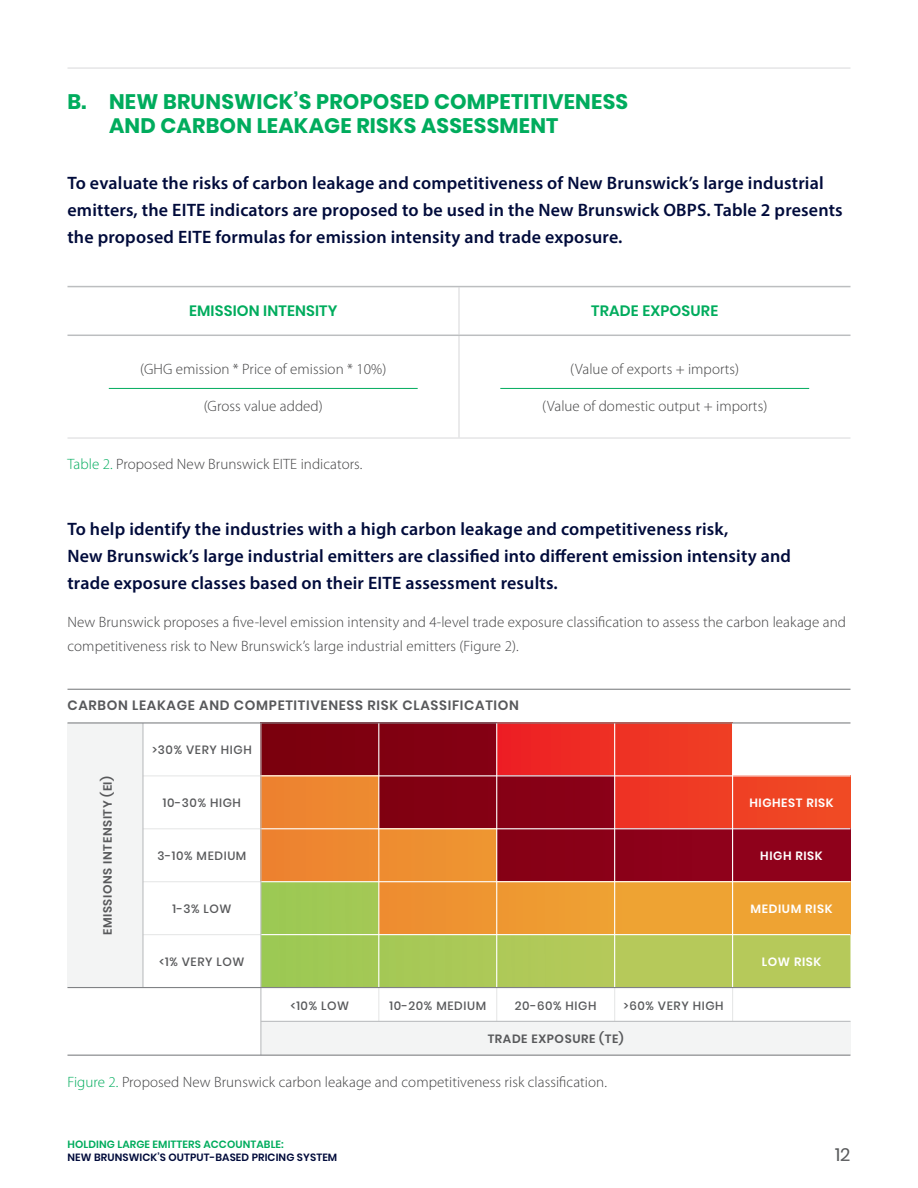
<style>
.page{position:relative;width:918px;height:1188px;background:#fff}
.page>*{position:absolute;margin:0;border:0;box-sizing:border-box;transform-origin:0 0}
.subtitle{font:700 21px/24px "Poppins";letter-spacing:.01em;color:#00ac5d}
.highlight_Blue{font:600 18px/27px "Myriad Pro";letter-spacing:.01em;color:#000b3b}
.t1{font:18px "Poppins";color:#58595b}
.Body{font:300 15px/24px "Myriad Pro";letter-spacing:.005em;color:#414142}
.Small_Subtitle{font:600 15px "Poppins";letter-spacing:.01em;color:#00ac5d}
.t2{font:600 13.5px "Poppins";letter-spacing:.05em;color:#58595b}
.t3{font:500 12px "Poppins";letter-spacing:.05em;color:#58595b}
.t4{font:600 12px "Poppins";letter-spacing:.05em;color:#58595b}
.t5{font:600 12px "Poppins";letter-spacing:.05em;color:#fff}
.t6{font:600 10.5px "Poppins";letter-spacing:.01em;color:#000b3b}
.t7{font:600 10.5px "Poppins";letter-spacing:.01em;color:#00ac5d}
.s1{color:#00ac5d}
</style>
<div class="page">
<div style="left:261px;top:1021px;width:589px;height:34px;background:#f3f4f4"></div>
<div style="left:68px;top:723px;width:75px;height:265px;background:#f3f4f4"></div>
<div style="left:497px;top:723px;width:118px;height:53px;background:#ee2724"></div>
<div style="left:615px;top:723px;width:118px;height:53px;background:#ef3824"></div>
<div style="left:615px;top:776px;width:118px;height:53px;background:#ef3824"></div>
<div style="left:733px;top:776px;width:117px;height:53px;background:#ef4624"></div>
<div style="left:261px;top:723px;width:118px;height:53px;background:#7d000e"></div>
<div style="left:379px;top:723px;width:118px;height:53px;background:#820012"></div>
<div style="left:379px;top:776px;width:118px;height:53px;background:#820012"></div>
<div style="left:497px;top:776px;width:118px;height:53px;background:#880016"></div>
<div style="left:497px;top:829px;width:118px;height:53px;background:#880016"></div>
<div style="left:615px;top:829px;width:118px;height:53px;background:#8e001a"></div>
<div style="left:733px;top:829px;width:117px;height:53px;background:#8f011b"></div>
<div style="left:261px;top:776px;width:118px;height:53px;background:#ed8630"></div>
<div style="left:261px;top:829px;width:118px;height:53px;background:#ed8630"></div>
<div style="left:379px;top:829px;width:118px;height:53px;background:#ee9131"></div>
<svg style="left:261px;top:882px;width:589px;height:105px;background:#c6b74a"></svg>
<hr style="left:143px;top:775px;width:118px;height:1px;background:#e7e8e8">
<hr style="left:143px;top:828px;width:118px;height:1px;background:#e7e8e8">
<hr style="left:143px;top:881px;width:118px;height:1px;background:#e7e8e8">
<hr style="left:143px;top:934px;width:118px;height:1px;background:#e7e8e8">
<hr style="left:261px;top:775px;width:589px;height:1px;background:#fff">
<hr style="left:261px;top:828px;width:589px;height:1px;background:#fff">
<hr style="left:261px;top:881px;width:589px;height:1px;background:#fff">
<hr style="left:261px;top:934px;width:589px;height:1px;background:#fff">
<hr style="left:378px;top:723px;width:1px;height:265px;background:#fff">
<hr style="left:496px;top:723px;width:1px;height:265px;background:#fff">
<hr style="left:614px;top:723px;width:1px;height:265px;background:#fff">
<hr style="left:732px;top:723px;width:1px;height:265px;background:#fff">
<hr style="left:378px;top:988px;width:1px;height:33px;background:#e7e8e8">
<hr style="left:496px;top:988px;width:1px;height:33px;background:#e7e8e8">
<hr style="left:614px;top:988px;width:1px;height:33px;background:#e7e8e8">
<hr style="left:732px;top:988px;width:1px;height:33px;background:#e7e8e8">
<hr style="left:261px;top:1021px;width:589px;height:1px;background:#bcbec0">
<hr style="left:142px;top:723px;width:2px;height:265px;background:#bcbec0">
<hr style="left:260px;top:723px;width:1px;height:332px;background:#bcbec0">
<hr style="left:67px;top:722px;width:783px;height:2px;background:#808285">
<hr style="left:68px;top:689px;width:782px;height:1px;background:#808285">
<hr style="left:68px;top:987px;width:782px;height:1px;background:#808285">
<hr style="left:67px;top:1055px;width:783px;height:1px;background:#808285">
<hr style="left:68px;top:68px;width:782px;height:1px;background:#dcddde">
<hr style="left:68px;top:437px;width:391px;height:2px;background:#dcddde">
<hr style="left:459px;top:437px;width:391px;height:2px;background:#dcddde">
<hr style="left:459px;top:287px;width:1px;height:48px;background:#d6d7d9">
<hr style="left:459px;top:336px;width:1px;height:101px;background:#d6d7d9">
<hr style="left:68px;top:286px;width:391px;height:1px;background:#bcbec0">
<hr style="left:459px;top:286px;width:391px;height:1px;background:#bcbec0">
<hr style="left:68px;top:335px;width:391px;height:1px;background:#bcbec0">
<hr style="left:459px;top:335px;width:391px;height:1px;background:#bcbec0">
<hr style="left:109px;top:388px;width:309px;height:1px;background:#00ac5d">
<hr style="left:500px;top:388px;width:309px;height:1px;background:#00ac5d">
<p class="subtitle" style="left:68px;top:90px;width:20px">B.</p>
<p class="subtitle" style="left:109px;top:90px;width:521px">NEW BRUNSWICK’S PROPOSED COMPETITIVENESS<br>AND CARBON LEAKAGE RISKS ASSESSMENT</p>
<p class="highlight_Blue" style="left:68px;top:169px;width:777px">To evaluate the risks of carbon leakage and competitiveness of New Brunswick’s large industrial emitters, the EITE indicators are proposed to be used in the New Brunswick OBPS. Table 2 presents the proposed EITE formulas for emission intensity and trade exposure.</p>
<p class="Small_Subtitle" style="left:189px;top:302px;width:150px">EMISSION INTENSITY</p>
<p class="Small_Subtitle" style="left:591px;top:302px;width:128px">TRADE EXPOSURE</p>
<p class="Body" style="left:140px;top:357px;width:248px">(GHG emission * Price of emission * 10%)</p>
<p class="Body" style="left:204px;top:394px;width:121px">(Gross value added)</p>
<p class="Body" style="left:68px;top:452px;width:296px"><span class="s1">Table 2.</span> Proposed New Brunswick EITE indicators.</p>
<p class="Body" style="left:570px;top:357px;width:171px">(Value of exports + imports)</p>
<p class="Body" style="left:542px;top:394px;width:227px">(Value of domestic output + imports)</p>
<p class="highlight_Blue" style="left:68px;top:515px;width:725px">To help identify the industries with a high carbon leakage and competitiveness risk,<br>New Brunswick’s large industrial emitters are classified into different emission intensity and trade exposure classes based on their EITE assessment results.</p>
<p class="Body" style="left:68px;top:610px;width:780px">New Brunswick proposes a five-level emission intensity and 4-level trade exposure classification to assess the carbon leakage and competitiveness risk to New Brunswick’s large industrial emitters (Figure 2).</p>
<p class="t2" style="left:68px;top:698px;width:453px">CARBON LEAKAGE AND COMPETITIVENESS RISK CLASSIFICATION</p>
<p class="t4" style="left:101px;top:935px;width:161px;rotate:-90deg">EMISSIONS INTENSITY (EI)</p>
<p class="t3" style="left:152px;top:743px;width:101px">&gt;30% VERY HIGH</p>
<p class="t3" style="left:163px;top:796px;width:80px">10-30% HIGH</p>
<p class="t3" style="left:157px;top:849px;width:90px">3-10% MEDIUM</p>
<p class="t3" style="left:172px;top:902px;width:61px">1-3% LOW</p>
<p class="t3" style="left:159px;top:954px;width:87px">&lt;1% VERY LOW</p>
<p class="t3" style="left:291px;top:998px;width:60px">&lt;10% LOW</p>
<p class="t3" style="left:389px;top:998px;width:98px">10-20% MEDIUM</p>
<p class="t3" style="left:515px;top:998px;width:83px">20-60% HIGH</p>
<p class="t3" style="left:624px;top:998px;width:102px">&gt;60% VERY HIGH</p>
<p class="t4" style="left:488px;top:1032px;width:138px">TRADE EXPOSURE (TE)</p>
<p class="Body" style="left:68px;top:1070px;width:541px"><span class="s1">Figure 2.</span> Proposed New Brunswick carbon leakage and competitiveness risk classification.</p>
<p class="t5" style="left:749px;top:796px;width:86px">HIGHEST RISK</p>
<p class="t5" style="left:760px;top:849px;width:64px">HIGH RISK</p>
<p class="t5" style="left:751px;top:902px;width:83px">MEDIUM RISK</p>
<p class="t5" style="left:762px;top:954px;width:61px">LOW RISK</p>
<p class="t7" style="left:68px;top:1138px;width:218px">HOLDING LARGE EMITTERS ACCOUNTABLE:</p>
<p class="t6" style="left:68px;top:1151px;width:271px">NEW BRUNSWICK’S OUTPUT-BASED PRICING SYSTEM</p>
<p class="t1" style="left:835px;top:1145px;width:17px">12</p>
</div>
